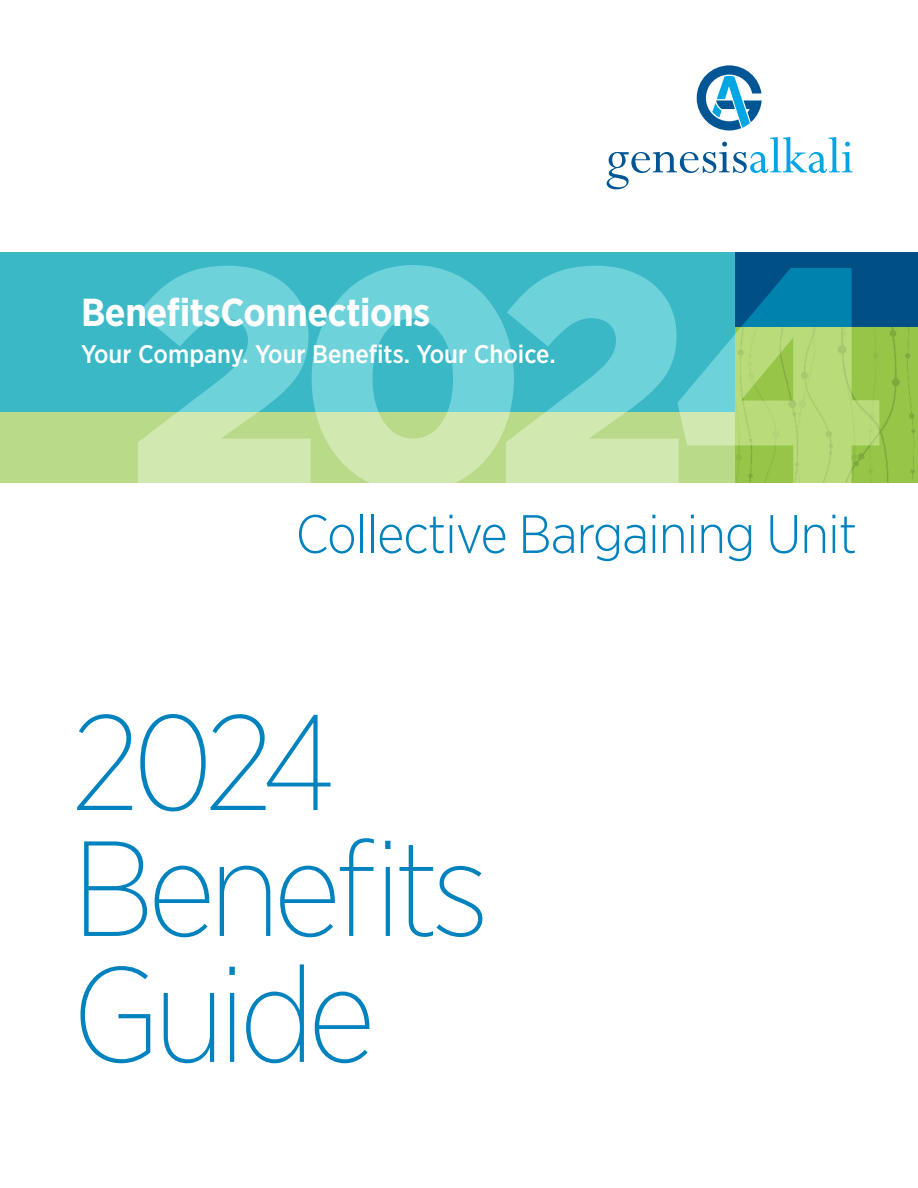
<style>
.page{position:relative;width:918px;height:1188px;background:#fff}
.page>*{position:absolute;margin:0;border:0;box-sizing:border-box;transform-origin:0 0}
.t1{font:200 135px/126px "Gotham Narrow";letter-spacing:-.05em;color:#0082be}
.t2{font:300 54px "Gotham Narrow";letter-spacing:-.02em;color:#0082be}
.t3{font:700 39px "Gotham Narrow";letter-spacing:-.01em;color:#fff}
.t4{font:500 25.5px "Gotham Narrow";color:#fff}
</style>
<div class="page">
<img style="left:879px;top:327px;width:39px;height:155px">
<svg style="left:607px;top:137px;width:246px;height:52px"></svg>
<svg style="left:697px;top:65px;width:65px;height:66px"></svg>
<div style="left:734px;top:253px;width:184px;height:74px;background:#005086"></div>
<div style="left:0;top:412px;width:734px;height:70px;background:#b9da89"></div>
<div style="left:0;top:253px;width:734px;height:159px;background:#3bb8c5"></div>
<svg style="left:138px;top:265px;width:741px;height:218px"></svg>
<h3 class="t3" style="left:81px;top:287px;width:351px">BenefitsConnections</h3>
<p class="t4" style="left:81px;top:338px;width:476px">Your Company. Your Benefits. Your Choice.</p>
<h2 class="t2" style="left:296px;top:501px;width:563px">Collective Bargaining Unit</h2>
<h1 class="t1" style="left:72px;top:696px;width:419px">2024<br>Benefits<br>Guide</h1>
</div>
